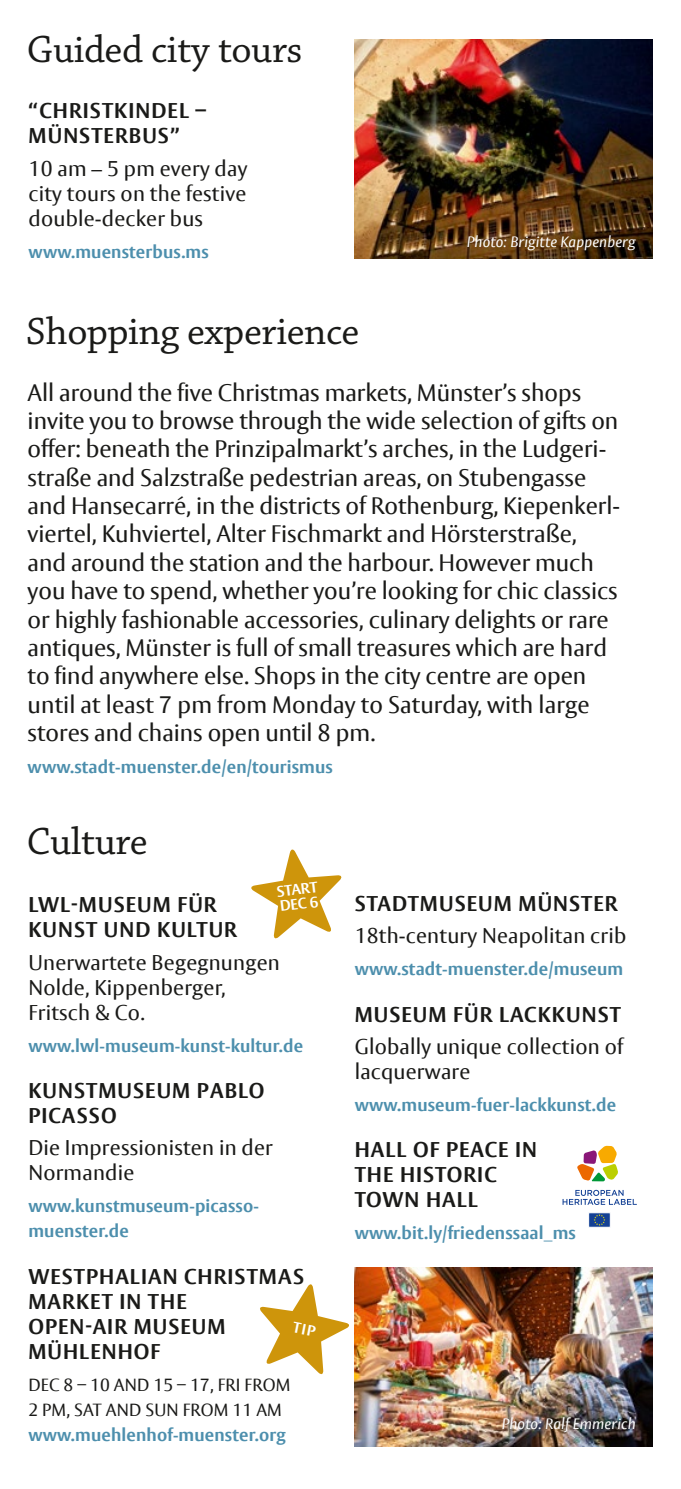
<style>
.page{position:relative;width:681px;height:1489px;background:#fff}
.page>*{position:absolute;margin:0;border:0;box-sizing:border-box;transform-origin:0 0}
.t1{font:40px "Chaparral Pro";letter-spacing:-.01em;color:#1a1a18}
.t2{font:23.75px/28.2px "Vesta Pro";color:#1a1a18}
.t3{font:21.25px/25px "Vesta Pro";letter-spacing:.01em;color:#1a1a18}
.t4{font:700 21.25px/25px "Vesta Pro";letter-spacing:.05em;color:#1a1a18}
.t5{font:700 17.5px/25px "Vesta Pro";letter-spacing:.01em;color:#4d8fad}
.t6{font:17.5px/25px "Vesta Pro";letter-spacing:.01em;color:#1a1a18}
.t7{font:italic 15px "Vesta Pro";letter-spacing:.01em;color:#fff}
.t8{font:700 15px/15px "Vesta Pro";color:#fff}
</style>
<div class="page">
<img style="left:354px;top:40px;width:298px;height:219px">
<img style="left:354px;top:1267px;width:298px;height:179px">
<svg style="left:251px;top:849px;width:91px;height:90px"></svg>
<svg style="left:577px;top:1145px;width:41px;height:36px"></svg>
<div style="left:588px;top:1212px;width:22px;height:15px;background:#134094;border:1px solid #fff"></div>
<svg style="left:593px;top:1213px;width:12px;height:12px"></svg>
<svg style="left:562px;top:1189px;width:74px;height:15px"></svg>
<svg style="left:260px;top:1284px;width:89px;height:91px"></svg>
<h1 class="t1" style="left:27px;top:27px;width:277px">Guided city tours</h1>
<p class="t4" style="left:29px;top:98px;width:179px">“Ch ristkindel –<br>MÜNSTERBU</p>
<p class="t4" style="left:158px;top:123px;width:23px">S”</p>
<p class="t3" style="left:29px;top:155px;width:220px;text-align:justify">10 am – 5 pm every day city tours on the festive double-decker bus</p>
<p class="t5" style="left:29px;top:239px;width:182px">www.muensterbus.ms</p>
<p class="t7" style="left:466px;top:233px;width:170px">Photo: Brigitte Kappenberg</p>
<h1 class="t1" style="left:26px;top:309px;width:334px">Shopping experience</h1>
<p class="t2" style="left:28px;top:378px;width:592px">All around the five Christmas markets, Münster’s shops invite you to browse through the wide selection of gifts on offer: beneath the Prinzipalmarkt’s arches, in the Ludgeri&shy;straße and Salzstraße pedestrian areas, on Stubengasse and Hansecarré, in the districts of Rothenburg, Kiepenkerl&shy;viertel, Kuhviertel, Alter Fischmarkt and Hörsterstraße, and around the station and the harbour. However much you have to spend, whether you’re looking for chic classics or highly fashionable accessories, culinary delights or rare antiques, Münster is full of small treasures which are hard to find anywhere else. Shops in the city centre are open until at least 7 pm from Monday to Saturday, with large stores and chains open until 8 pm.</p>
<p class="t5" style="left:28px;top:754px;width:306px">www.stadt-muenster.de/en/tourismus</p>
<h1 class="t1" style="left:27px;top:819px;width:122px">Culture</h1>
<p class="t4" style="left:28px;top:892px;width:190px">LWL-Museum für<br>Kunst</p>
<p class="t8" style="left:276px;top:883px;width:43px;rotate:-7deg">START<br>DEC 6</p>
<p class="t4" style="left:104px;top:917px;width:16px">und</p>
<p class="t4" style="left:157px;top:917px;width:55px">Ku ltur</p>
<p class="t3" style="left:28px;top:949px;width:253px">Unerwartete Begegnungen<br>Nolde, Kippenberger,<br>Fritsch &amp; Co.</p>
<p class="t5" style="left:28px;top:1032px;width:276px">www.lwl-museum-kunst-kultur.de</p>
<p class="t4" style="left:28px;top:1077px;width:16px">Kunstmuseum</p>
<p class="t4" style="left:197px;top:1077px;width:14px">Pab</p>
<p class="t4" style="left:238px;top:1077px;width:24px">lo</p>
<p class="t4" style="left:28px;top:1102px;width:35px">Picasso</p>
<p class="t3" style="left:28px;top:1134px;width:246px">Die Impressionisten in der<br>Normandie</p>
<p class="t5" style="left:28px;top:1193px;width:232px">www.kunstmuseum-picasso&shy;muenster.de</p>
<p class="t4" style="left:28px;top:1263px;width:221px">Westphalian Christmas mar</p>
<p class="t4" style="left:28px;top:1288px;width:196px;text-indent:48px">ket in the open-air museum<br>Mühlenhof</p>
<p class="t6" style="left:28px;top:1371px;width:263px">Dec 8 – 10 and 15 – 17, Fri from<br>2 pm, Sat and Sun from 11 am</p>
<p class="t5" style="left:28px;top:1421px;width:259px">www.muehlenhof-muenster.org</p>
<p class="t4" style="left:354px;top:890px;width:264px">Stadtmuseum Münster</p>
<p class="t3" style="left:354px;top:922px;width:273px">18th-century N eapolitan crib</p>
<p class="t5" style="left:354px;top:956px;width:270px">www.stadt-muenster.de/museum</p>
<p class="t4" style="left:354px;top:1001px;width:256px">Museum für Lackkunst</p>
<p class="t3" style="left:354px;top:1033px;width:270px">Globally unique collection of lacquerware</p>
<p class="t5" style="left:354px;top:1091px;width:263px">www.museum-fuer-lackkunst.de</p>
<p class="t4" style="left:354px;top:1136px;width:184px">Hall Of Peace in the</p>
<p class="t4" style="left:400px;top:1161px;width:38px">Histor</p>
<p class="t4" style="left:477px;top:1161px;width:18px">ic</p>
<p class="t4" style="left:354px;top:1186px;width:30px">Town</p>
<p class="t4" style="left:426px;top:1186px;width:53px">Hall</p>
<p class="t5" style="left:354px;top:1220px;width:223px">www.bit.ly/friedenssaal_ms</p>
<p class="t7" style="left:501px;top:1414px;width:135px">Photo: Ralf Emmerich</p>
</div>
